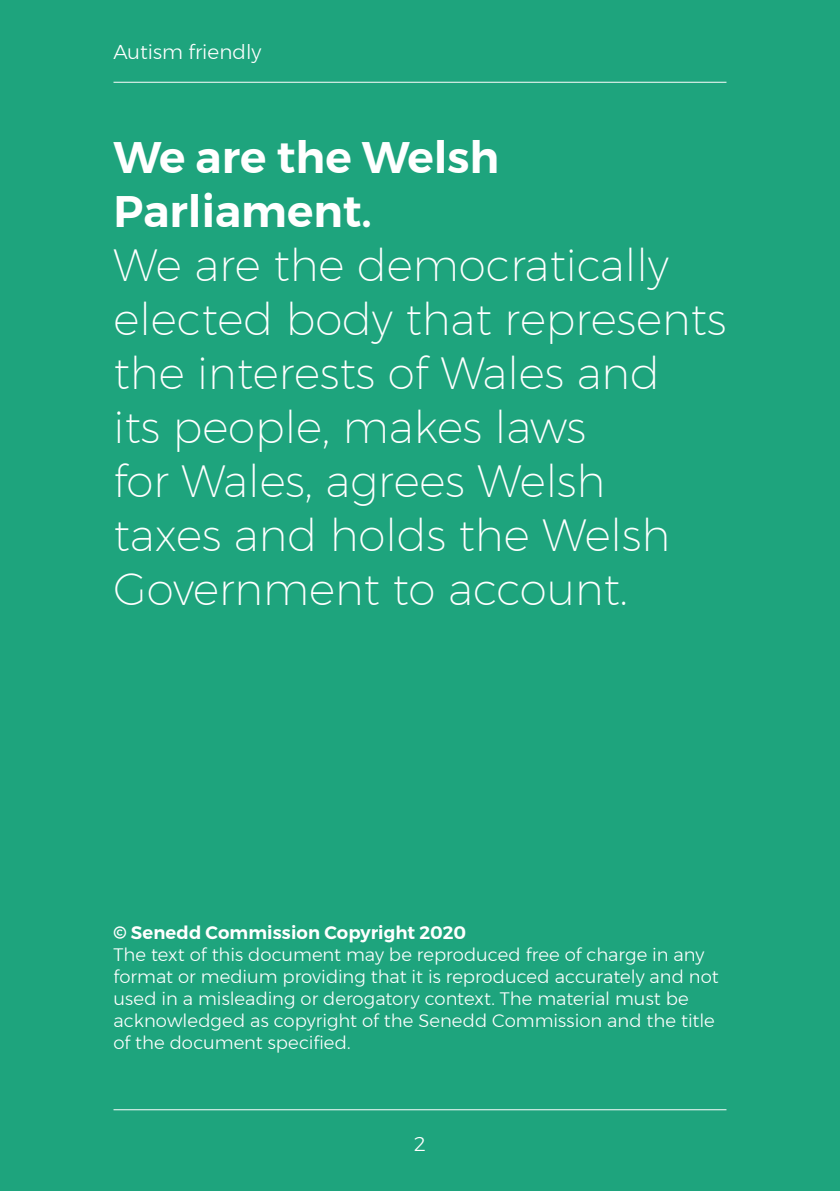
<style>
.page{position:relative;width:840px;height:1191px;background:#fff}
.page>*{position:absolute;margin:0;border:0;box-sizing:border-box;transform-origin:0 0}
.PS2{font:200 44px/54px "Montserrat";color:#fff}
.PS1{font:600 44px/54px "Montserrat";color:#fff}
.t1{font:300 20px "Montserrat";color:#fff}
.t2{font:300 18px/22px "Montserrat";color:#fff}
.t3{font:600 18px "Montserrat";letter-spacing:.005em;color:#fff}
</style>
<div class="page">
<div style="left:0;top:0;width:839px;height:1191px;background:#1ea47d"></div>
<hr style="left:113px;top:82px;width:613px;height:1px;background:#fff">
<hr style="left:113px;top:1109px;width:613px;height:1px;background:#fff">
<p class="t1" style="left:113px;top:37px;width:149px">Autism friendly</p>
<p class="PS1" style="left:113px;top:130px;width:387px">We are the Welsh<br>Parliament.</p>
<p class="PS2" style="left:113px;top:237px;width:614px">We are the democratically elected body that represents the interests of Wales and<br>its people, makes laws<br>for Wales, agrees Welsh<br>taxes and holds the Welsh<br>Government to account.</p>
<p class="t3" style="left:113px;top:918px;width:354px">© Senedd Commission Copyright 2020</p>
<p class="t2" style="left:113px;top:943px;width:606px">The text of this document may be reproduced free of charge in any format or medium providing that it is reproduced accurately and not used in a misleading or derogatory context. The material must be acknowledged as copyright of the Senedd Commission and the title of the document specified.</p>
<p class="t1" style="left:414px;top:1128px;width:13px">2</p>
</div>
